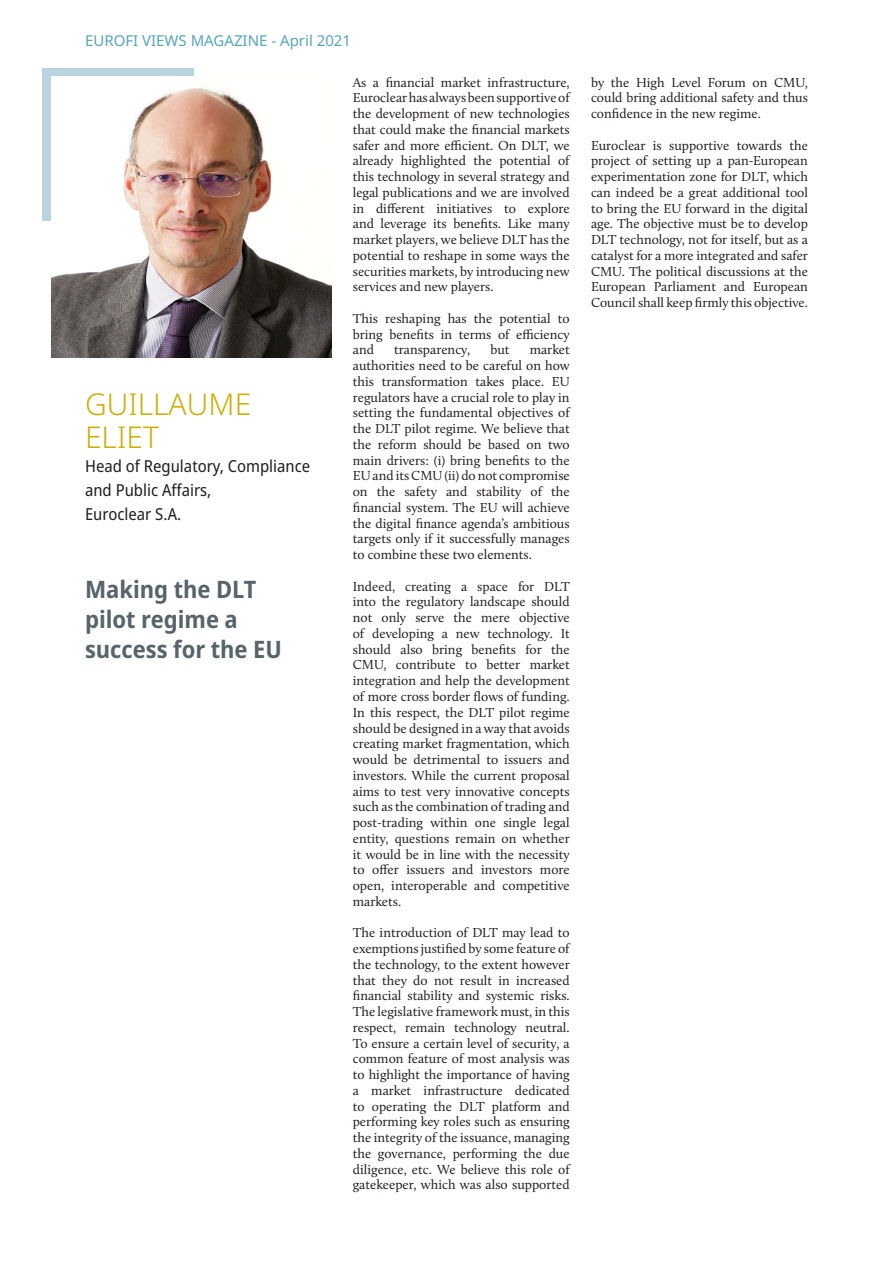
<style>
.page{position:relative;width:893px;height:1263px;background:#fff}
.page>*{position:absolute;margin:0;border:0;box-sizing:border-box;transform-origin:0 0}
.Style_Firstname_Last{font:300 30px/33px "Noto Sans";color:#cead05}
.Style_Titre{font:700 semi-condensed 24px/30px "Noto Sans";color:#57656b}
.Style_Function_Organ{font:semi-condensed 16.5px/24px "Noto Sans";color:#231f20}
.t1{font:15px "Noto Sans";color:#57a5bb}
.Style_Note{font:13.5px/15.8px "Calluna";color:#231f20;text-align:justify}
</style>
<div class="page">
<div style="left:43px;top:68px;width:151px;height:152px;background:#b9d4e0"></div>
<img style="left:51px;top:77px;width:280px;height:280px">
<p class="t1" style="left:85px;top:30px;width:268px">EUROFI VIEWS MAGAZINE - April 2021</p>
<p class="Style_Firstname_Last" style="left:85px;top:388px;width:168px">GUILLAUME<br>ELIET</p>
<p class="Style_Function_Organ" style="left:85px;top:454px;width:227px">Head of Regulatory, Compliance and Public Affairs,</p>
<p class="Style_Function_Organ" style="left:85px;top:502px;width:98px">Euroclear S.A.</p>
<p class="Style_Titre" style="left:85px;top:574px;width:198px">Making the DLT pilot regime a success for the EU</p>
<p class="Style_Note" style="left:353px;top:74px;width:218px">As a financial market infrastructure, Euroclear has always been supportive of the development of new technologies that could make the financial markets safer and more efficient. On DLT, we already highlighted the potential of this technology in several strategy and legal publications and we are involved in different initiatives to explore and leverage its benefits. Like many market players, we believe DLT has the potential to reshape in some ways the securities markets, by introducing new services and new players.</p>
<p class="Style_Note" style="left:353px;top:310px;width:218px">This reshaping has the potential to bring benefits in terms of efficiency and</p>
<p class="Style_Note" style="left:353px;top:342px;width:218px;text-indent:177px">market authorities need to be careful on how this transformation takes place. EU regulators have a crucial role to play in setting the fundamental objectives of the DLT pilot regime. We believe that the reform should be based on two main drivers: (i) bring benefits to the EU and its CMU (ii) do not compromise on the safety and stability of the financial system. The EU will achieve the digital finance agenda’s ambitious targets only if it successfully manages to combine these two elements.</p>
<p class="Style_Note" style="left:353px;top:578px;width:218px">Indeed, creating a space for DLT into the regulatory landscape should not only serve the mere objective of developing a new technology. It should also bring benefits for the CMU, contribute to better market integration and help the development of more cross border flows of funding.<br>In this respect, the DLT pilot regime should be designed in a way that avoids creating market fragmentation, which would be detrimental to issuers and investors. While the current proposal aims to test very innovative concepts such as the combination of trading and post-trading within one single legal entity, questions remain on whether it would be in line with the necessity to offer issuers and investors more open, interoperable and competitive markets.</p>
<p class="Style_Note" style="left:353px;top:925px;width:218px">The introduction of DLT may lead to exemptions justified by some feature of the technology, to the extent however that they do not result in increased financial stability and systemic risks.<br>The legislative framework must, in this respect, remain technology neutral.<br>To ensure a certain level of security, a common feature of most analysis was to highlight the importance of having a market infrastructure dedicated to operating the DLT platform and performing key roles such as ensuring the integrity of the issuance, managing the governance, performing the due diligence, etc. We believe this role of gatekeeper, which was also supported</p>
<p class="Style_Note" style="left:394px;top:342px;width:78px">transparency,</p>
<p class="Style_Note" style="left:490px;top:342px;width:21px">but</p>
<p class="Style_Note" style="left:591px;top:74px;width:218px">by the High Level Forum on CMU, could bring additional safety and thus confidence in the new regime.</p>
<p class="Style_Note" style="left:591px;top:137px;width:218px">Euroclear is supportive towards the project of setting up a pan-European experimentation zone for DLT, which can indeed be a great additional tool to bring the EU forward in the digital age. The objective must be to develop DLT technology, not for itself, but as a catalyst for a more integrated and safer CMU. The political discussions at the European Parliament and European Council shall keep firmly this objective.</p>
</div>
